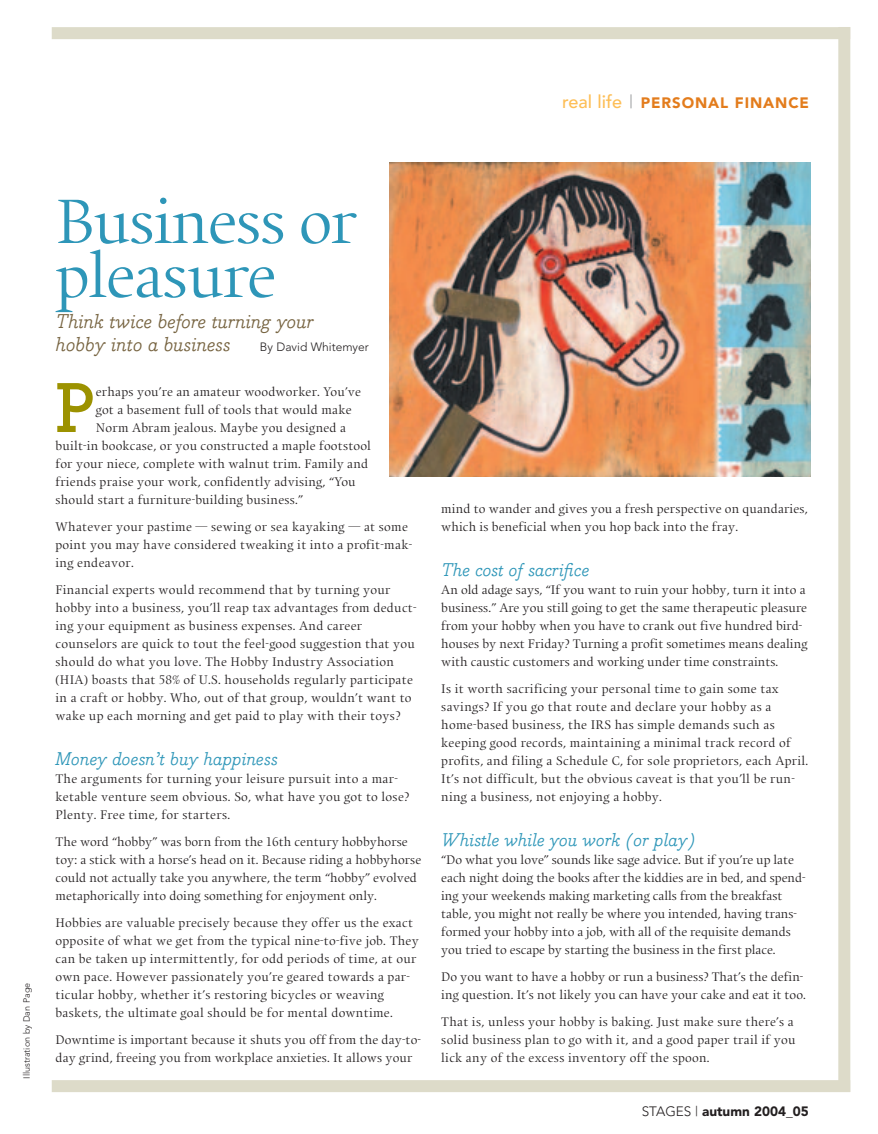
<style>
.page{position:relative;width:878px;height:1134px;background:#fff}
.page>*{position:absolute;margin:0;border:0;box-sizing:border-box;transform-origin:0 0}
.t1{font:700 68.7px "Bodoni Egyptian";color:#9c9200}
.t2{font:60px/54px "Union";letter-spacing:-.025em;color:#2e96b8}
.t3{font:italic 19.5px/22.5px "Bodoni Egyptian";color:#766340}
.t4{font:italic 18px "Bodoni Egyptian";color:#2e96b8}
.t5{font:900 15px "Avenir";letter-spacing:.06em;color:#e37c1c}
.t6{font:900 13.5px "Avenir";color:#231f20}
.t7{font:12px/18px "Union";letter-spacing:.015em;color:#231f20}
.t8{font:12px/18px "Union";letter-spacing:-.005em;color:#231f20}
.t9{font:300 12px "Avenir";color:#231f20}
.t10{font:300 9px "Avenir";color:#231f20}
.s1{font-weight:500;font-size:18px;color:#fdbe56}
.s2{font-weight:300;font-size:18px;color:#939598}
.s3{font-weight:300}
</style>
<div class="page">
<div style="left:52px;top:27px;width:798px;height:12px;background:#dddbc9"></div>
<div style="left:52px;top:1080px;width:798px;height:12px;background:#dddbc9"></div>
<div style="left:838px;top:27px;width:12px;height:1065px;background:#dddbc9"></div>
<img style="left:390px;top:162px;width:420px;height:315px">
<p class="t5" style="left:562px;top:97px;width:248px"><span class="s1">real life</span> <span class="s2">|</span> PERSONAL FINANCE</p>
<p class="t10" style="left:23px;top:1079px;width:97px;rotate:-90deg">Illustration by Dan Page</p>
<h2 class="t2" style="left:56px;top:200px;width:304px">Business or pleasure</h2>
<h3 class="t3" style="left:56px;top:313px;width:260px">Think twice before turning your hobby into a business</h3>
<p class="t9" style="left:260px;top:342px;width:110px">By David Whitemyer</p>
<h1 class="t1" style="left:56px;top:382px;width:41px">P</h1>
<p class="t7" style="left:96px;top:384px;width:267px">erhaps you’re an amateur woodworker. You’ve</p>
<p class="t7" style="left:96px;top:402px;width:257px">got a basement full of tools that would make</p>
<p class="t7" style="left:96px;top:420px;width:252px">Norm Abram jealous. Maybe you designed a</p>
<p class="t7" style="left:55px;top:438px;width:317px">built-in bookcase, or you constructed a maple footstool</p>
<p class="t7" style="left:55px;top:456px;width:314px">for your niece, complete with walnut trim. Family and</p>
<p class="t7" style="left:55px;top:474px;width:302px">friends praise your work, confidently advising, “You</p>
<p class="t7" style="left:55px;top:492px;width:249px">should start a furniture-building business.”</p>
<p class="t7" style="left:55px;top:519px;width:358px">Whatever your pastime — sewing or sea kayaking — at some point you may have considered tweaking it into a profit-mak&shy;ing endeavor.</p>
<p class="t7" style="left:55px;top:582px;width:362px">Financial experts would recommend that by turning your hobby into a business, you’ll reap tax advantages from deduct&shy;ing your equipment as business expenses. And career counselors are quick to tout the feel-good suggestion that you should do what you love. The Hobby Industry Association (HIA) boasts that 58% of U.S. households regularly participate in a craft or hobby. Who, out of that group, wouldn’t want to wake up each morning and get paid to play with their toys?</p>
<h3 class="t4" style="left:56px;top:752px;width:223px">Money doesn’t buy happiness</h3>
<p class="t7" style="left:56px;top:771px;width:355px">The arguments for turning your leisure pursuit into a mar&shy;ketable venture seem obvious. So, what have you got to lose?<br>Plenty. Free time, for starters.</p>
<p class="t7" style="left:56px;top:834px;width:367px">The word “hobby” was born from the 16th century hobbyhorse toy: a stick with a horse’s head on it. Because riding a hobbyhorse could not actually take you anywhere, the term “hobby” evolved metaphorically into doing something for enjoyment only.</p>
<p class="t7" style="left:56px;top:915px;width:365px">Hobbies are valuable precisely because they offer us the exact opposite of what we get from the typical nine-to-five job. They can be taken up intermittently, for odd periods of time, at our own pace. However passionately you’re geared towards a par&shy;ticular hobby, whether it’s restoring bicycles or weaving baskets, the ultimate goal should be for mental downtime.</p>
<p class="t7" style="left:56px;top:1032px;width:367px">Downtime is important because it shuts you off from the day-to&shy;day grind, freeing you from workplace anxieties. It allows your</p>
<p class="t7" style="left:441px;top:501px;width:368px">mind to wander and gives you a fresh perspective on quandaries, which is beneficial when you hop back into the fray.</p>
<h3 class="t4" style="left:441px;top:563px;width:149px">The cost of sacrifice</h3>
<p class="t7" style="left:441px;top:582px;width:368px">An old adage says, “If you want to ruin your hobby, turn it into a business.” Are you still going to get the same therapeutic pleasure from your hobby when you have to crank out five hundred bird&shy;houses by next Friday? Turning a profit sometimes means dealing with caustic customers and working under time constraints.</p>
<p class="t7" style="left:441px;top:681px;width:368px">Is it worth sacrificing your personal time to gain some tax savings? If you go that route and declare your hobby as a home-based business, the IRS has simple demands such as keeping good records, maintaining a minimal track record of profits, and filing a Schedule C, for sole proprietors, each April.<br>It’s not difficult, but the obvious caveat is that you’ll be run&shy;ning a business, not enjoying a hobby.</p>
<h3 class="t4" style="left:441px;top:833px;width:256px">Whistle while you work (or play)</h3>
<p class="t8" style="left:441px;top:852px;width:366px">“Do what you love” sounds like sage advice. But if you’re up late each night doing the books after the kiddies are in bed, and spend&shy;ing your weekends making marketing calls from the breakfast table, you might not really be where you intended, having trans&shy;formed your hobby into a job, with all of the requisite demands you tried to escape by starting the business in the first place.</p>
<p class="t7" style="left:441px;top:969px;width:366px">Do you want to have a hobby or run a business? That’s the defin&shy;ing question. It’s not likely you can have your cake and eat it too.</p>
<p class="t7" style="left:441px;top:1014px;width:356px">That is, unless your hobby is baking. Just make sure there’s a solid business plan to go with it, and a good paper trail if you lick any of the excess inventory off the spoon.</p>
<p class="t6" style="left:641px;top:1106px;width:169px"><span class="s3">STAGES |</span> autumn 2004_05</p>
</div>
